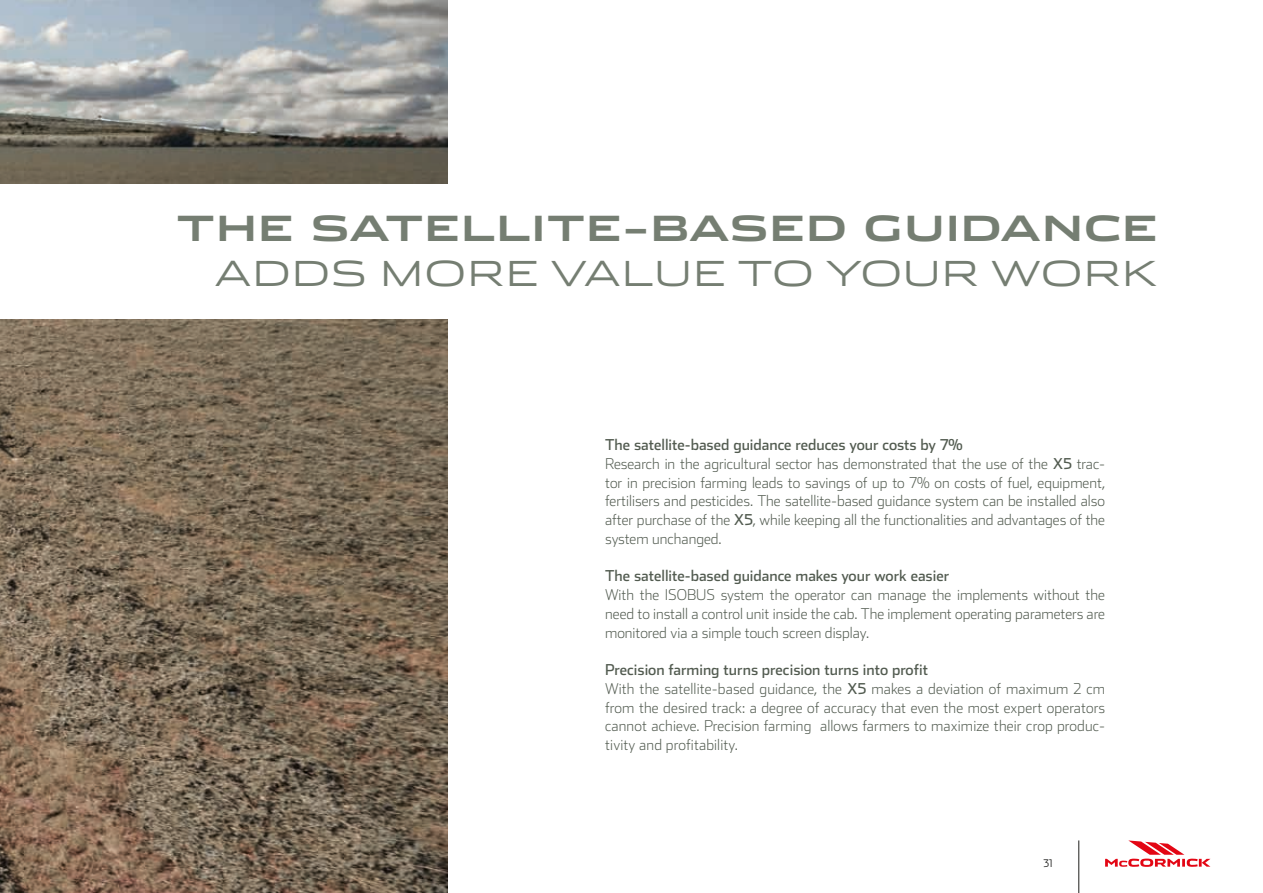
<style>
.page{position:relative;width:1263px;height:893px;background:#fff}
.page>*{position:absolute;margin:0;border:0;box-sizing:border-box;transform-origin:0 0}
.t1{font:700 34.5px "Stainless Ext";letter-spacing:.03em;color:#757e72}
.t2{font:300 34.5px "Stainless Ext";letter-spacing:.03em;color:#757e72}
.t3{font:200 15px/18.8px "Stainless";color:#525b50}
.t4{font:15px "Stainless";color:#525b50}
.t5{font:300 10.5px "Stainless";color:#1d1d1b}
.s1{font-weight:400}
</style>
<div class="page">
<img style="left:0;top:0;width:447px;height:893px">
<svg style="left:1105px;top:840px;width:105px;height:27px"></svg>
<hr style="left:1078px;top:840px;width:1px;height:53px;background:#1d1d1b">
<div style="left:0;top:184px;width:1158px;height:135px;background:#fff"></div>
<h1 class="t1" style="left:177px;top:209px;width:983px">THE SATELLITE-BASED GUIDANCE</h1>
<h1 class="t2" style="left:214px;top:253px;width:945px">ADDS MORE VALUE TO YOUR WORK</h1>
<p class="t3" style="left:605px;top:435px;width:501px"><span class="s1">The satellite-based guidance reduces your costs by 7%<br></span>Research in the agricultural sector has demonstrated that the use of the <span class="s1">X5</span> trac&shy;tor in precision farming leads to savings of up to 7% on costs of fuel, equipment, fertilisers and pesticides. The satellite-based guidance system can be installed also after purchase of the <span class="s1">X5</span>, while keeping all the functionalities and advantages of the system unchanged.</p>
<p class="t4" style="left:605px;top:567px;width:346px">The satellite-based guidance makes your work easier</p>
<p class="t3" style="left:605px;top:585px;width:501px;text-align:justify">With the ISOBUS system the operator can manage the implements without the need to install a control unit inside the cab. The implement operating parameters are monitored via a simple touch screen display.</p>
<p class="t3" style="left:605px;top:660px;width:501px"><span class="s1">Precision farming turns precision turns into profit<br></span>With the satellite-based guidance, the <span class="s1">X5</span> makes a deviation of maximum 2 cm from the desired track: a degree of accuracy that even the most expert operators cannot achieve. Precision farming allows farmers to maximize their crop produc&shy;tivity and profitability.</p>
<p class="t5" style="left:1043px;top:857px;width:11px">31</p>
</div>
